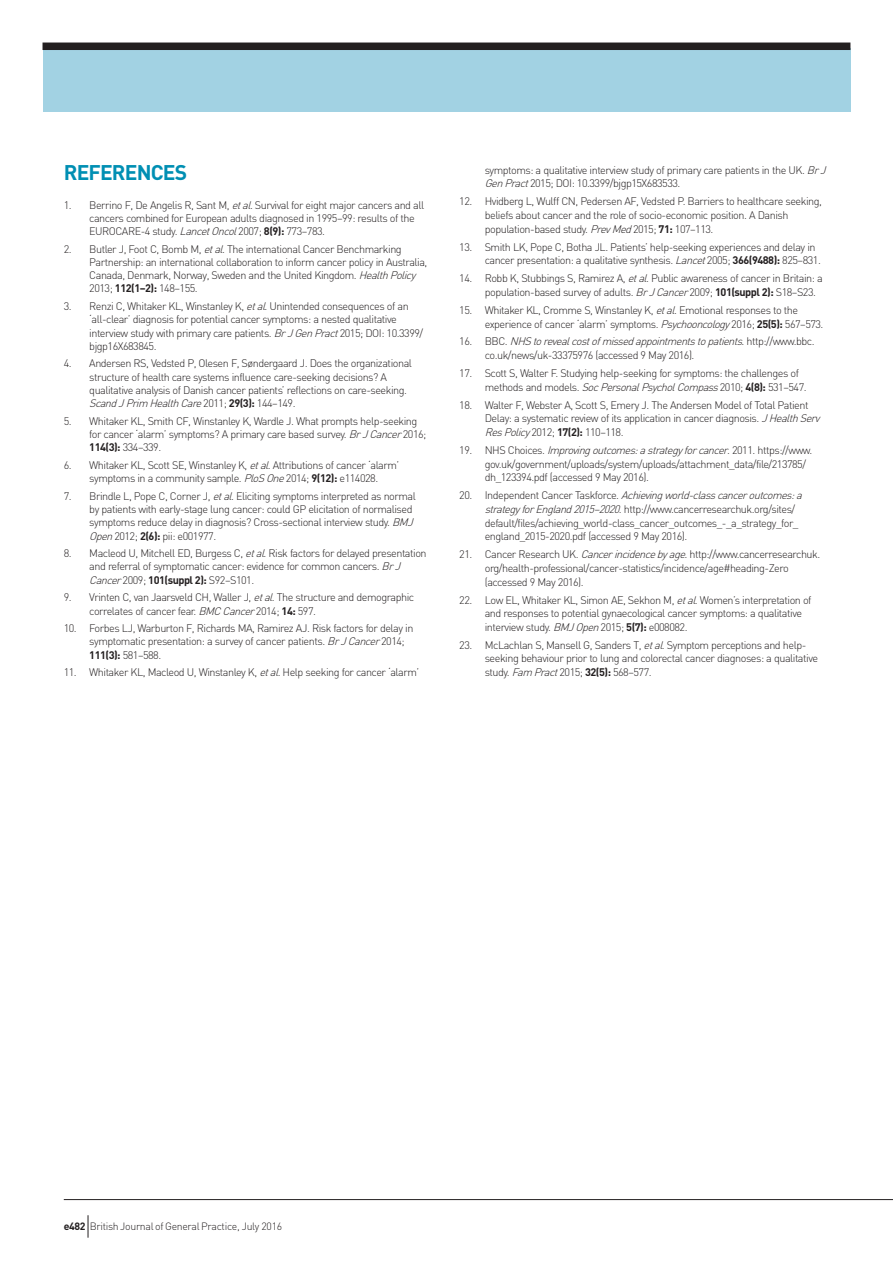
<style>
.page{position:relative;width:893px;height:1263px;background:#fff}
.page>*{position:absolute;margin:0;border:0;box-sizing:border-box;transform-origin:0 0}
.t1{font:700 21px "DIN";letter-spacing:-.04em;color:#008fb3}
.t2{font:300 10.8px/13.4px "DIN";letter-spacing:-.045em;color:#231f20}
.t3{font:300 10.5px "DIN";letter-spacing:-.03em;color:#231f20}
.s1{font-style:italic}
.s2{font-weight:700}
</style>
<div class="page">
<div style="left:43px;top:48px;width:807px;height:64px;background:#a2d2e3"></div>
<div style="left:43px;top:43px;width:807px;height:7px;background:#231f20"></div>
<hr style="left:64px;top:1199px;width:829px;height:1px;background:#231f20">
<svg style="left:88px;top:1215px;width:1px;height:23px"></svg>
<h1 class="t1" style="left:64px;top:159px;width:125px">REFERENCES</h1>
<p class="t2" style="left:89px;top:198px;width:336px;text-indent:-26px">1. Berrino F, De Angelis R, Sant M, <span class="s1">etal</span>. Survival for eight major cancers and all cancers combined for European adults diagnosed in 1995–99: results of the<br>EUROCARE-4 study. <span class="s1">LancetOncol</span>2007; <span class="s2">8(9):</span> 773–783.</p>
<p class="t2" style="left:89px;top:242px;width:340px;text-indent:-26px">2. Butler J, Foot C, Bomb M, <span class="s1">etal</span>. The international Cancer Benchmarking Partnership: an international collaboration to inform cancer policy in Australia, Canada, Denmark, Norway, Sweden and the United Kingdom. <span class="s1">HealthPolicy </span>2013; <span class="s2">112(1–2):</span> 148–155.</p>
<p class="t2" style="left:89px;top:299px;width:335px;text-indent:-26px">3. Renzi C, Whitaker KL, Winstanley K, <span class="s1">etal</span>. Unintended consequences of an ‘all-clear’ diagnosis for potential cancer symptoms: a nested qualitative interview study with primary care patients. <span class="s1">BrJGenPract</span>2015; DOI: 10.3399/ bjgp16X683845.</p>
<p class="t2" style="left:89px;top:357px;width:324px;text-indent:-26px">4. Andersen RS, Vedsted P, Olesen F, Søndergaard J<span class="s1">.</span>Does the organizational structure of health care systems influence care-seeking decisions? A qualitative analysis of Danish cancer patients’ reflections on care-seeking.<br><span class="s1">ScandJPrim HealthCare</span>2011; <span class="s2">29(3):</span> 144–149.</p>
<p class="t2" style="left:89px;top:414px;width:339px;text-indent:-26px">5. Whitaker KL, Smith CF, Winstanley K, Wardle J. What prompts help-seeking for cancer ‘alarm’ symptoms? A primary care based survey. <span class="s1">BrJCancer</span>2016;<br><span class="s2">114(3):</span> 334–339.</p>
<p class="t2" style="left:64px;top:458px;width:337px;text-align:center">6. Whitaker KL, Scott SE, Winstanley K, <span class="s1">etal</span>. Attributions of cancer ‘alarm’ symptoms in a community sample. <span class="s1">PloSOne</span>2014; <span class="s2">9(12):</span> e114028.</p>
<p class="t2" style="left:89px;top:489px;width:328px;text-indent:-26px">7. Brindle L, Pope C, Corner J, <span class="s1">etal</span>. Eliciting symptoms interpreted as normal by patients with early-stage lung cancer: could GP elicitation of normalised symptoms reduce delay in diagnosis? Cross-sectional interview study. <span class="s1">BMJ Open</span>2012; <span class="s2">2(6):</span> pii: e001977.</p>
<p class="t2" style="left:89px;top:546px;width:339px;text-indent:-26px">8. Macleod U, Mitchell ED, Burgess C, <span class="s1">etal</span>. Risk factors for delayed presentation and referral of symptomatic cancer: evidence for common cancers. <span class="s1">BrJ<br>Cancer</span>2009; <span class="s2">101(suppl 2):</span> S92–S101.</p>
<p class="t2" style="left:89px;top:590px;width:327px;text-indent:-26px">9. Vrinten C, van Jaarsveld CH, Waller J, <span class="s1">etal</span>. The structure and demographic correlates of cancer fear. <span class="s1">BMCCancer</span>2014; <span class="s2">14:</span> 597.</p>
<p class="t2" style="left:89px;top:621px;width:326px;text-indent:-26px">10. Forbes LJ, Warburton F, Richards MA, Ramirez AJ. Risk factors for delay in symptomatic presentation: a survey of cancer patients. <span class="s1">BrJCancer</span>2014;<br><span class="s2">111(3):</span> 581–588.</p>
<p class="t2" style="left:64px;top:665px;width:357px">11. Whitaker KL, Macleod U, Winstanley K, <span class="s1">etal</span>. Help seeking for cancer ‘alarm’</p>
<p class="t2" style="left:485px;top:163px;width:346px">symptoms: a qualitative interview study of primary care patients in the UK. <span class="s1">BrJ<br>GenPract</span>2015; DOI: 10.3399/bjgp15X683533.</p>
<p class="t2" style="left:485px;top:195px;width:339px;text-indent:-26px">12. Hvidberg L, Wulff CN, Pedersen AF, Vedsted P. Barriers to healthcare seeking, beliefs about cancer and the role of socio-economic position. A Danish population-based study. <span class="s1">PrevMed</span>2015; <span class="s2">71:</span> 107–113.</p>
<p class="t2" style="left:485px;top:240px;width:338px;text-indent:-26px">13. Smith LK, Pope C, Botha JL. Patients’ help-seeking experiences and delay in cancer presentation: a qualitative synthesis. <span class="s1">Lancet</span>2005; <span class="s2">366(9488):</span> 825–831.</p>
<p class="t2" style="left:485px;top:271px;width:339px;text-indent:-26px">14. Robb K, Stubbings S, Ramirez A, <span class="s1">etal</span>. Public awareness of cancer in Britain: a population-based survey of adults. <span class="s1">BrJCancer</span>2009; <span class="s2">101(suppl 2):</span> S18–S23.</p>
<p class="t2" style="left:485px;top:303px;width:340px;text-indent:-26px">15. Whitaker KL, Cromme S, Winstanley K, <span class="s1">etal</span>. Emotional responses to the experience of cancer ‘alarm’ symptoms. <span class="s1">Psychooncology</span>2016; <span class="s2">25(5):</span> 567–573.</p>
<p class="t2" style="left:485px;top:335px;width:331px;text-indent:-26px">1 6 . B B C . <span class="s1">NHStorevealcostofmissedappointmentstopatients</span>. h t t p : //www . b b c . co.uk/news/uk-33375976 (accessed 9 May 2016).</p>
<p class="t2" style="left:485px;top:366px;width:323px;text-indent:-26px">17. Scott S, Walter F. Studying help-seeking for symptoms: the challenges of methods and models. <span class="s1">SocPersonalPsycholCompass</span>2010; <span class="s2">4(8):</span> 531–547.</p>
<p class="t2" style="left:485px;top:398px;width:340px;text-indent:-26px">18. Walter F, Webster A, Scott S, Emery J. The Andersen Model of Total Patient<br>Delay: a systematic review of its application in cancer diagnosis. <span class="s1">JHealthServ<br>ResPolicy</span>2012; <span class="s2">17(2):</span> 110–118.</p>
<p class="t2" style="left:485px;top:443px;width:329px;text-indent:-26px">1 9 . N H S C h o i c e s . <span class="s1">Improvingoutcomes:astrategyforcancer</span>. 2 0 1 1 . h t t p s : //www. gov.uk/government/uploads/system/uploads/attachment_data/file/213785/ dh_123394.pdf (accessed 9 May 2016).</p>
<p class="t2" style="left:485px;top:488px;width:322px;text-indent:-26px">2 0 . I n d e p e n d e n t C a n c e r Ta s k f o rc e . <span class="s1">Achievingworld-classcanceroutcomes:a strategyforEngland2015–2020</span>. http://www.cancerresearchuk.org/sites/ default/files/achieving_world-class_cancer_outcomes_-_a_strategy_for_ england_2015-2020.pdf (accessed 9 May 2016).</p>
<p class="t2" style="left:485px;top:547px;width:337px;text-indent:-26px">21. Cancer Research UK. <span class="s1">Cancerincidencebyage.</span>http://www.cancerresearchuk. org/health-professional/cancer-statistics/incidence/age#heading-Zero (accessed 9 May 2016).</p>
<p class="t2" style="left:485px;top:593px;width:328px;text-indent:-26px">22. Low EL, Whitaker KL, Simon AE, Sekhon M, <span class="s1">etal</span>. Women’s interpretation of and responses to potential gynaecological cancer symptoms: a qualitative interview study. <span class="s1">BMJOpen</span>2015; <span class="s2">5(7):</span> e008082.</p>
<p class="t2" style="left:485px;top:638px;width:335px;text-indent:-26px">23. McLachlan S, Mansell G, Sanders T, <span class="s1">etal</span>. Symptom perceptions and help&shy;seeking behaviour prior to lung and colorectal cancer diagnoses: a qualitative study. <span class="s1">Fam Pract</span>2015; <span class="s2">32(5):</span> 568–577.</p>
<p class="t3" style="left:64px;top:1219px;width:220px"><span class="s2">e482</span> British Journal of General Practice, July 2016</p>
</div>
